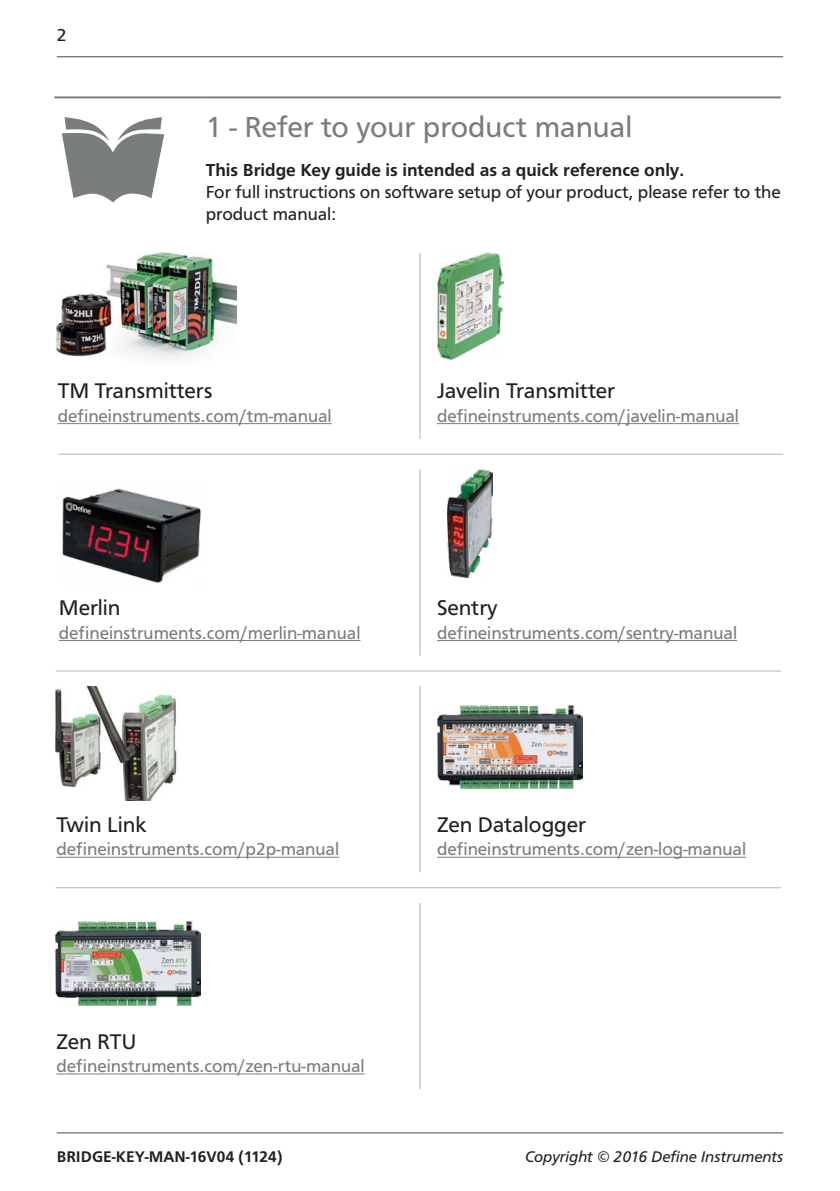
<style>
.page{position:relative;width:840px;height:1191px;background:#fff}
.page>*{position:absolute;margin:0;border:0;box-sizing:border-box;transform-origin:0 0}
.t1{font:30px "Carto Gothic Pro";color:#7a7d7d}
.t2{font:22px "Carto Gothic Pro";color:#231f20}
.t3{font:18px "Carto Gothic Pro";color:#7a7d7d}
.t4{font:18px/22px "Carto Gothic Pro";color:#231f20}
.t5{font:700 18px "Carto Gothic Pro";color:#231f20}
.t6{font:italic 16px "Carto Gothic Pro";color:#231f20}
.t7{font:700 16px "Carto Gothic Pro";color:#231f20}
</style>
<div class="page">
<hr style="left:57px;top:56px;width:725px;height:1px;background:#7a7d7d">
<hr style="left:57px;top:1132px;width:725px;height:1px;background:#7a7d7d">
<img style="left:57px;top:253px;width:180px;height:106px">
<img style="left:437px;top:705px;width:145px;height:83px">
<img style="left:56px;top:686px;width:121px;height:114px">
<img style="left:62px;top:488px;width:139px;height:95px">
<img style="left:437px;top:253px;width:66px;height:106px">
<hr style="left:58px;top:423px;width:273px;height:1px;background:#7a7d7d">
<hr style="left:419px;top:253px;width:1px;height:186px;background:#b5b3b3">
<hr style="left:58px;top:454px;width:724px;height:1px;background:#b5b3b3">
<hr style="left:54px;top:96px;width:151px;height:2px;background:#7a7d7d">
<hr style="left:205px;top:96px;width:575px;height:2px;background:#7a7d7d">
<svg style="left:62px;top:117px;width:102px;height:85px"></svg>
<hr style="left:437px;top:423px;width:301px;height:1px;background:#7a7d7d">
<hr style="left:59px;top:640px;width:301px;height:1px;background:#7a7d7d">
<hr style="left:419px;top:469px;width:1px;height:186px;background:#b5b3b3">
<hr style="left:437px;top:640px;width:299px;height:1px;background:#7a7d7d">
<hr style="left:56px;top:670px;width:724px;height:1px;background:#b5b3b3">
<hr style="left:56px;top:856px;width:283px;height:1px;background:#7a7d7d">
<hr style="left:419px;top:686px;width:1px;height:186px;background:#b5b3b3">
<hr style="left:437px;top:856px;width:308px;height:1px;background:#7a7d7d">
<hr style="left:56px;top:887px;width:724px;height:1px;background:#b5b3b3">
<hr style="left:419px;top:903px;width:1px;height:186px;background:#b5b3b3">
<img style="left:56px;top:922px;width:145px;height:83px">
<hr style="left:56px;top:1073px;width:308px;height:1px;background:#7a7d7d">
<img style="left:447px;top:469px;width:45px;height:108px">
<p class="t4" style="left:57px;top:24px;width:11px">2</p>
<h1 class="t1" style="left:205px;top:110px;width:428px">1 - Refer to your product manual</h1>
<p class="t5" style="left:205px;top:160px;width:480px">This Bridge Key guide is intended as a quick reference only.</p>
<p class="t4" style="left:205px;top:181px;width:576px">For full instructions on software setup of your product, please refer to the product manual:</p>
<p class="t2" style="left:58px;top:378px;width:156px">TM Transmitters</p>
<p class="t3" style="left:58px;top:405px;width:275px">defineinstruments.com/tm-manual</p>
<p class="t2" style="left:59px;top:595px;width:63px">Merlin</p>
<p class="t3" style="left:59px;top:622px;width:303px">defineinstruments.com/merlin-manual</p>
<p class="t2" style="left:56px;top:812px;width:92px">Twin Link</p>
<p class="t3" style="left:56px;top:839px;width:284px">defineinstruments.com/p2p-manual</p>
<p class="t2" style="left:56px;top:1028px;width:82px">Zen RTU</p>
<p class="t3" style="left:56px;top:1055px;width:309px">defineinstruments.com/zen-rtu-manual</p>
<p class="t2" style="left:437px;top:378px;width:179px">Javelin Transmitter</p>
<p class="t3" style="left:437px;top:405px;width:303px">defineinstruments.com/javelin-manual</p>
<p class="t2" style="left:437px;top:595px;width:62px">Sentry</p>
<p class="t3" style="left:437px;top:622px;width:301px">defineinstruments.com/sentry-manual</p>
<p class="t2" style="left:437px;top:812px;width:150px">Zen Datalogger</p>
<p class="t3" style="left:437px;top:839px;width:310px">defineinstruments.com/zen-log-manual</p>
<p class="t7" style="left:57px;top:1147px;width:227px">BRIDGE-KEY-MAN-16V04 (1124)</p>
<p class="t6" style="left:524px;top:1147px;width:259px">Copyright © 2016 Define Instruments</p>
</div>
